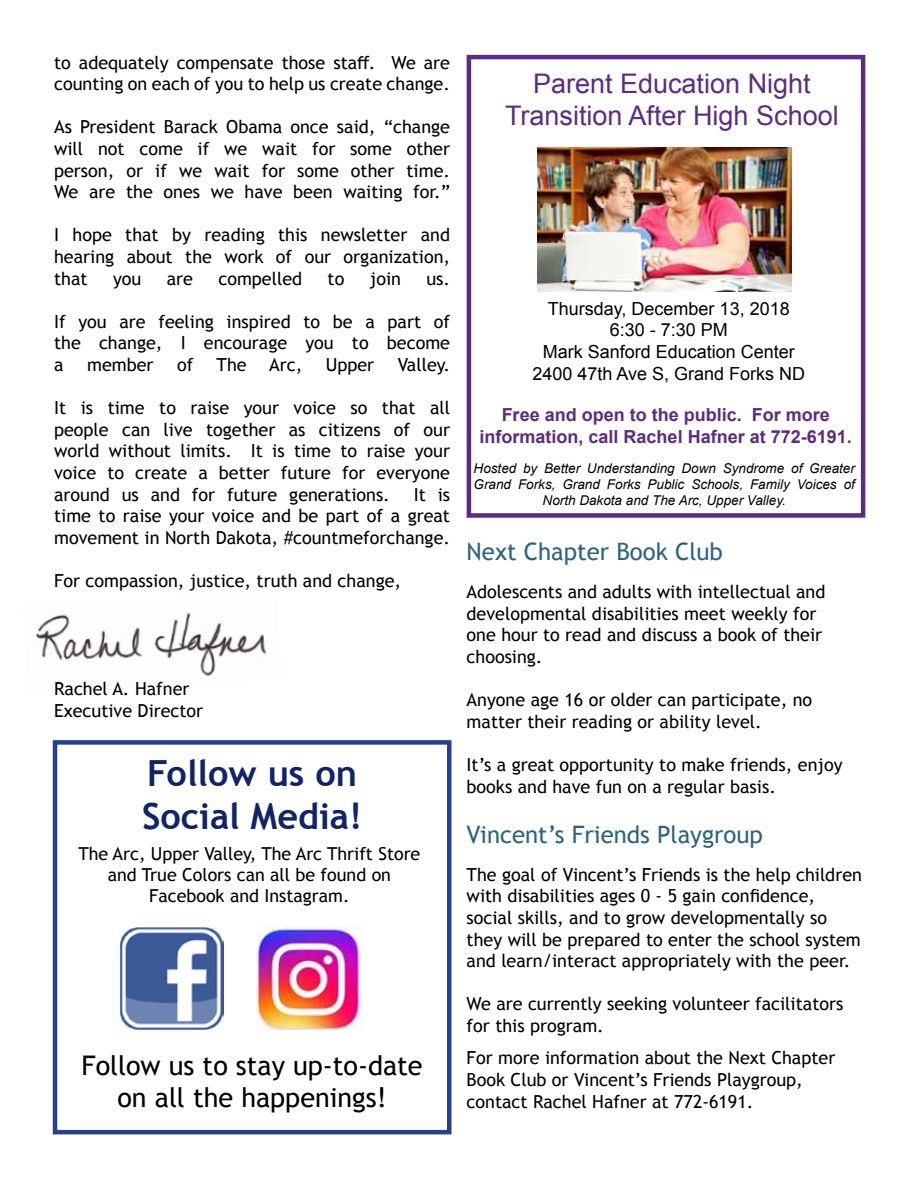
<style>
.page{position:relative;width:918px;height:1188px;background:#fff}
.page>*{position:absolute;margin:0;border:0;box-sizing:border-box;transform-origin:0 0}
.t1{font:700 36px/43.2px "Trebuchet MS";color:#112369}
.t2{font:27px/32.4px "Arial";color:#5c2b85;text-align:center}
.t3{font:27px/32.4px "Trebuchet MS";color:#000;text-align:center}
.t4{font:24px "Trebuchet MS";color:#2d637f}
.t5{font:18px/21.6px "Trebuchet MS";color:#000}
.t6{font:18px/21.6px "Arial";color:#000;text-align:center}
.t7{font:700 18px/21.6px "Arial";color:#5c2b85;text-align:center}
.t8{font:17.85px/21.5px "Trebuchet MS";color:#000;text-align:center}
.t9{font:italic 13.5px/16.2px "Arial";color:#000;text-align:center}
</style>
<div class="page">
<img style="left:35px;top:612px;width:232px;height:73px">
<img style="left:256px;top:926px;width:105px;height:104px">
<img style="left:121px;top:927px;width:102px;height:103px">
<div style="left:53px;top:740px;width:399px;height:394px;border:4px solid #25408f"></div>
<div style="left:467px;top:55px;width:398px;height:463px;border:4px solid #5c2b85"></div>
<img style="left:537px;top:148px;width:254px;height:143px">
<p class="t5" style="left:54px;top:51px;width:397px">to adequately compensate those staff. We are counting on each of you to help us create change.</p>
<p class="t5" style="left:54px;top:116px;width:398px;text-align:justify">As President Barack Obama once said, “change will not come if we wait for some other person, or if we wait for some other time.<br>We are the ones we have been waiting for.”</p>
<p class="t5" style="left:54px;top:224px;width:397px;text-align:justify">I hope that by reading this newsletter and hearing about the work of our organization, that</p>
<p class="t5" style="left:113px;top:267px;width:30px">you</p>
<p class="t5" style="left:167px;top:267px;width:28px">are</p>
<p class="t5" style="left:218px;top:267px;width:85px">compelled</p>
<p class="t5" style="left:328px;top:267px;width:18px">to</p>
<p class="t5" style="left:370px;top:267px;width:33px">join</p>
<p class="t5" style="left:426px;top:267px;width:25px">us.</p>
<p class="t5" style="left:54px;top:310px;width:397px;text-align:justify">If you are feeling inspired to be a part of the change, I encourage you to become a</p>
<p class="t5" style="left:87px;top:354px;width:68px">member</p>
<p class="t5" style="left:177px;top:354px;width:18px">of</p>
<p class="t5" style="left:217px;top:354px;width:32px">The</p>
<p class="t5" style="left:269px;top:354px;width:35px">Arc,</p>
<p class="t5" style="left:326px;top:354px;width:50px">Upper</p>
<p class="t5" style="left:398px;top:354px;width:54px">Valley.</p>
<p class="t5" style="left:54px;top:397px;width:398px;text-align:justify">It is time to raise your voice so that all people can live together as citizens of our world without limits. It is time to raise your voice to create a better future for everyone around us and for future generations.</p>
<p class="t5" style="left:54px;top:483px;width:397px;text-align:justify;text-indent:360px">It is time to raise your voice and be part of a great movement in North Dakota, #countmeforchange.</p>
<p class="t5" style="left:54px;top:570px;width:349px">For compassion, justice, truth and change,</p>
<p class="t5" style="left:54px;top:678px;width:151px">Rachel A. Hafner<br>Executive Director</p>
<h1 class="t1" style="left:142px;top:752px;width:222px">Follow us on<br>Social Media!</h1>
<p class="t8" style="left:78px;top:842px;width:344px">The Arc, Upper Valley, The Arc Thrift Store and True Colors can all be found on<br>Facebook and Instagram.</p>
<h2 class="t3" style="left:82px;top:1049px;width:343px">Follow us to stay up-to-date on all the happenings!</h2>
<h2 class="t2" style="left:505px;top:67px;width:335px">Parent Education Night<br>Transition After High School</h2>
<p class="t6" style="left:532px;top:298px;width:274px">Thursday, December 13, 2018<br>6:30 - 7:30 PM<br>Mark Sanford Education Center<br>2400 47th Ave S, Grand Forks ND</p>
<p class="t7" style="left:480px;top:404px;width:374px">Free and open to the public. For more information, call Rachel Hafner at 772-6191.</p>
<p class="t9" style="left:474px;top:460px;width:383px">Hosted by Better Understanding Down Syndrome of Greater<br>Grand Forks, Grand Forks Public Schools, Family Voices of<br>North Dakota and The Arc, Upper Valley.</p>
<h3 class="t4" style="left:467px;top:537px;width:258px">Next Chapter Book Club</h3>
<p class="t5" style="left:467px;top:581px;width:360px">Adolescents and adults with intellectual and developmental disabilities meet weekly for one hour to read and discuss a book of their choosing.</p>
<p class="t5" style="left:467px;top:689px;width:347px">Anyone age 16 or older can participate, no matter their reading or ability level.</p>
<p class="t5" style="left:467px;top:754px;width:378px">It’s a great opportunity to make friends, enjoy books and have fun on a regular basis.</p>
<h3 class="t4" style="left:467px;top:819px;width:298px">Vincent’s Friends Playgroup</h3>
<p class="t5" style="left:467px;top:863px;width:397px">The goal of Vincent’s Friends is the help children with disabilities ages 0 - 5 gain confidence, social skills, and to grow developmentally so they will be prepared to enter the school system and learn/interact appropriately with the peer.</p>
<p class="t5" style="left:467px;top:993px;width:378px">We are currently seeking volunteer facilitators for this program.</p>
<p class="t5" style="left:467px;top:1047px;width:370px">For more information about the Next Chapter<br>Book Club or Vincent’s Friends Playgroup, contact Rachel Hafner at 772-6191.</p>
</div>
